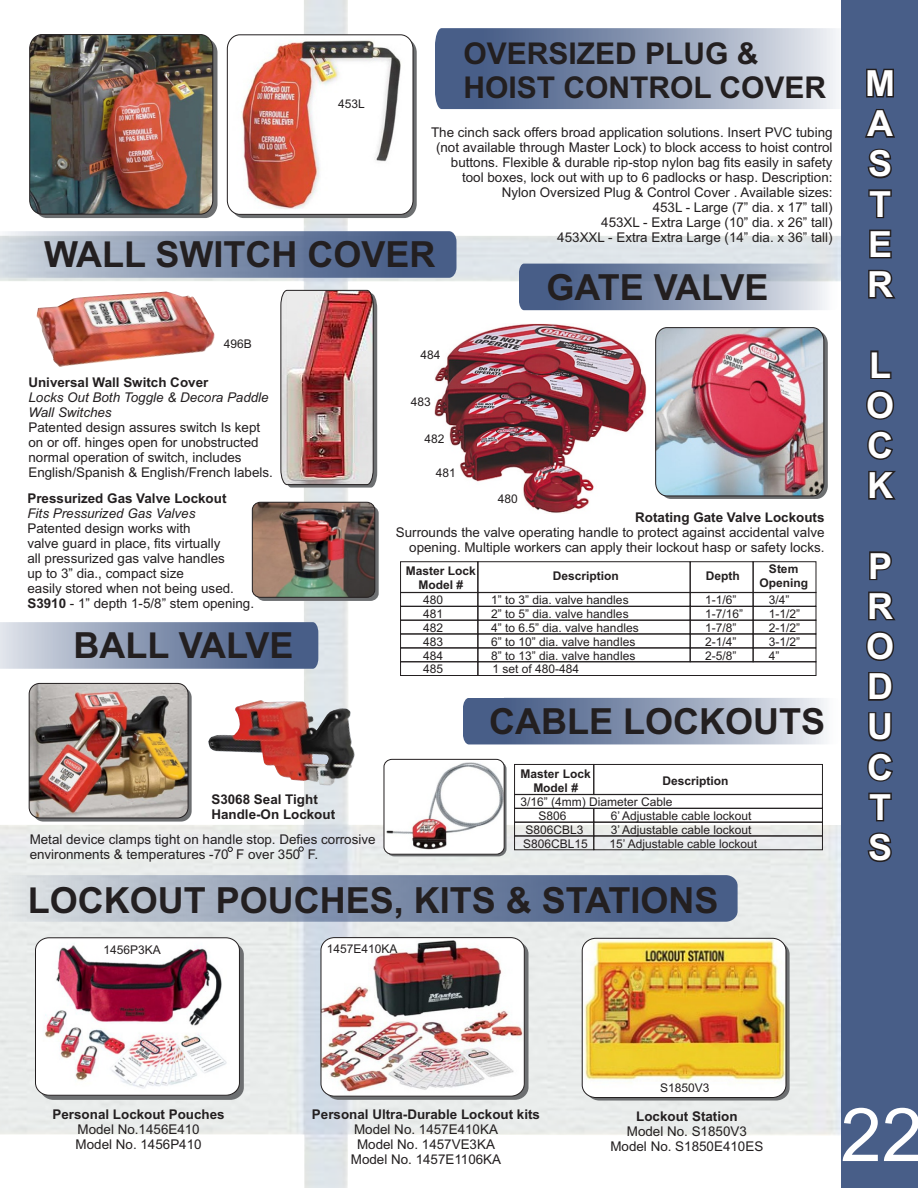
<style>
.page{position:relative;width:918px;height:1188px;background:#fff}
.page>*{position:absolute;margin:0;border:0;box-sizing:border-box;transform-origin:0 0}
.t1{font:74.1px "Arial";color:#fff}
.t2{font:700 36px "Arial";color:#231f20}
.t3{font:700 36px/40.2px "Arial";color:#fff;text-align:justify}
.t4{font:700 30px "Arial";color:#231f20}
.t5{font:13.35px/15px "Arial";color:#231f20}
.t6{font:700 13.35px/15px "Arial";color:#231f20}
.t7{font:italic 13.35px/15px "Arial";color:#231f20}
.t8{font:12px/14.1px "Arial";color:#231f20}
.t9{font:700 12px/13.4px "Arial";color:#231f20;text-align:center}
.s1{font-weight:700}
</style>
<div class="page">
<img style="left:0;top:0;width:842px;height:1188px">
<svg style="left:348px;top:281px;width:494px;height:544px"></svg>
<div style="left:842px;top:0;width:76px;height:1188px;background:#485e88"></div>
<svg style="left:435px;top:28px;width:407px;height:81px;background:#8c9ab4"></svg>
<img style="left:227px;top:34px;width:190px;height:184px">
<img style="left:29px;top:34px;width:188px;height:184px">
<svg style="left:0;top:231px;width:457px;height:47px;background:#8292ad"></svg>
<img style="left:37px;top:292px;width:177px;height:75px">
<svg style="left:519px;top:264px;width:321px;height:46px;background:#8b99b3"></svg>
<img style="left:280px;top:290px;width:97px;height:198px">
<img style="left:435px;top:323px;width:211px;height:191px">
<img style="left:655px;top:327px;width:173px;height:172px">
<div style="left:400px;top:634px;width:78px;height:14px;border:1px solid #231f20"></div>
<div style="left:400px;top:662px;width:78px;height:14px;border:1px solid #231f20"></div>
<div style="left:400px;top:562px;width:78px;height:31px;border:1px solid #231f20"></div>
<div style="left:400px;top:606px;width:78px;height:14px;border:1px solid #231f20"></div>
<div style="left:400px;top:620px;width:78px;height:14px;border:1px solid #231f20"></div>
<div style="left:400px;top:648px;width:78px;height:14px;border:1px solid #231f20"></div>
<div style="left:478px;top:634px;width:212px;height:14px;border:1px solid #231f20"></div>
<div style="left:478px;top:562px;width:212px;height:31px;border:1px solid #231f20"></div>
<div style="left:478px;top:606px;width:212px;height:14px;border:1px solid #231f20"></div>
<div style="left:478px;top:620px;width:212px;height:14px;border:1px solid #231f20"></div>
<div style="left:478px;top:648px;width:212px;height:14px;border:1px solid #231f20"></div>
<div style="left:478px;top:662px;width:338px;height:14px;border:1px solid #231f20"></div>
<div style="left:690px;top:634px;width:63px;height:14px;border:1px solid #231f20"></div>
<div style="left:690px;top:562px;width:63px;height:31px;border:1px solid #231f20"></div>
<div style="left:690px;top:606px;width:63px;height:14px;border:1px solid #231f20"></div>
<div style="left:690px;top:620px;width:63px;height:14px;border:1px solid #231f20"></div>
<div style="left:690px;top:648px;width:63px;height:14px;border:1px solid #231f20"></div>
<div style="left:753px;top:634px;width:63px;height:14px;border:1px solid #231f20"></div>
<div style="left:753px;top:562px;width:63px;height:31px;border:1px solid #231f20"></div>
<div style="left:753px;top:606px;width:63px;height:14px;border:1px solid #231f20"></div>
<div style="left:753px;top:620px;width:63px;height:14px;border:1px solid #231f20"></div>
<div style="left:753px;top:648px;width:63px;height:14px;border:1px solid #231f20"></div>
<div style="left:256px;top:506px;width:123px;height:95px;background:linear-gradient(to right,#727476,#6b6d6f);border-radius:8px"></div>
<img style="left:252px;top:502px;width:123px;height:95px;border-radius:8px">
<div style="left:252px;top:502px;width:123px;height:96px;border:1px solid #231f20;border-radius:8px"></div>
<svg style="left:0;top:622px;width:318px;height:47px;background:#8795b1"></svg>
<svg style="left:33px;top:687px;width:159px;height:135px"></svg>
<img style="left:29px;top:683px;width:159px;height:135px;border-radius:11px">
<div style="left:29px;top:683px;width:159px;height:135px;border:1px solid #231f20;border-radius:11px"></div>
<svg style="left:208px;top:700px;width:147px;height:85px"></svg>
<svg style="left:228px;top:847px;width:5px;height:5px"></svg>
<svg style="left:299px;top:847px;width:4px;height:4px"></svg>
<svg style="left:463px;top:698px;width:379px;height:46px;background:#8f9db6"></svg>
<div style="left:386px;top:762px;width:121px;height:94px;background:#6d6f71;border-radius:8px"></div>
<img style="left:384px;top:759px;width:120px;height:95px;border-radius:8px">
<div style="left:384px;top:759px;width:121px;height:96px;border:1px solid #231f20;border-radius:8px"></div>
<div style="left:514px;top:836px;width:80px;height:14px;border:1px solid #231f20"></div>
<div style="left:514px;top:764px;width:80px;height:31px;border:1px solid #231f20"></div>
<div style="left:514px;top:808px;width:80px;height:14px;border:1px solid #231f20"></div>
<div style="left:514px;top:822px;width:80px;height:14px;border:1px solid #231f20"></div>
<div style="left:594px;top:836px;width:229px;height:14px;border:1px solid #231f20"></div>
<div style="left:594px;top:764px;width:229px;height:31px;border:1px solid #231f20"></div>
<div style="left:594px;top:822px;width:229px;height:14px;border:1px solid #231f20"></div>
<div style="left:594px;top:808px;width:229px;height:14px;border:1px solid #231f20"></div>
<svg style="left:0;top:875px;width:738px;height:47px;background:#8695ae"></svg>
<div style="left:40px;top:942px;width:204px;height:158px;background:#6d6f71;border-radius:13px"></div>
<svg style="left:233px;top:938px;width:6px;height:156px"></svg>
<img style="left:36px;top:938px;width:197px;height:157px">
<div style="left:35px;top:937px;width:205px;height:159px;border:1px solid #231f20;border-radius:13px"></div>
<div style="left:325px;top:941px;width:204px;height:159px;background:#6d6f71;border-radius:13px"></div>
<img style="left:321px;top:938px;width:203px;height:158px;border-radius:13px">
<div style="left:321px;top:937px;width:204px;height:160px;border:1px solid #231f20;border-radius:13px"></div>
<svg style="left:586px;top:942px;width:204px;height:159px"></svg>
<img style="left:582px;top:938px;width:204px;height:160px;border-radius:13px">
<div style="left:582px;top:938px;width:204px;height:160px;border:1px solid #231f20;border-radius:13px"></div>
<h3 class="t4" style="left:463px;top:42px;width:297px">OVERSIZED PLUG &amp;</h3>
<h3 class="t4" style="left:463px;top:76px;width:364px">HOIST CONTROL COVER</h3>
<p class="t5" style="left:431px;top:126px;width:403px;text-align:right">The cinch sack offers broad application solutions. Insert PVC tubing (not available through Master Lock) to block access to hoist control buttons. Flexible &amp; durable rip-stop nylon bag fits easily in safety tool boxes, lock out with up to 6 padlocks or hasp. Description:<br>Nylon Oversized Plug &amp; Control Cover . Available sizes:<br>453L - Large (7” dia. x 17” tall)<br>453XL - Extra Large (10” dia. x 26” tall)<br>453XXL - Extra Extra Large (14” dia. x 36” tall)</p>
<p class="t8" style="left:338px;top:98px;width:28px">453L</p>
<h2 class="t2" style="left:44px;top:241px;width:393px">WALL SWITCH COVER</h2>
<p class="t8" style="left:224px;top:338px;width:30px">496B</p>
<p class="t6" style="left:28px;top:376px;width:181px">Universal Wall Switch Cover</p>
<p class="t7" style="left:28px;top:391px;width:242px">Locks Out Both Toggle &amp; Decora Paddle<br>Wall Switches</p>
<p class="t5" style="left:28px;top:421px;width:246px">Patented design assures switch Is kept on or off. hinges open for unobstructed normal operation of switch, includes English/Spanish &amp; English/French labels.</p>
<p class="t6" style="left:27px;top:492px;width:201px">Pressurized Gas Valve Lockout</p>
<p class="t7" style="left:27px;top:507px;width:169px">Fits Pressurized Gas Valves</p>
<p class="t5" style="left:27px;top:522px;width:228px">Patented design works with<br>valve guard in place, fits virtually<br>all pressurized gas valve handles<br>up to 3” dia., compact size<br>easily stored when not being used.<br><span class="s1">S3910</span> - 1” depth 1-5/8” stem opening.</p>
<h2 class="t2" style="left:73px;top:632px;width:222px">BALL VALVE</h2>
<p class="t8" style="left:420px;top:349px;width:22px">484</p>
<p class="t8" style="left:411px;top:396px;width:22px">483</p>
<p class="t8" style="left:424px;top:432px;width:22px">482</p>
<p class="t8" style="left:436px;top:467px;width:22px">481</p>
<h2 class="t2" style="left:547px;top:274px;width:224px">GATE VALVE</h2>
<p class="t8" style="left:498px;top:493px;width:22px">480</p>
<p class="t6" style="left:635px;top:511px;width:191px">Rotating Gate Valve Lockouts</p>
<p class="t5" style="left:396px;top:526px;width:430px;text-align:right">Surrounds the valve operating handle to protect against accidental valve opening. Multiple workers can apply their lockout hasp or safety locks.</p>
<p class="t9" style="left:406px;top:566px;width:72px">Master Lock<br>Model #</p>
<p class="t8" style="left:423px;top:594px;width:22px;text-align:justify">480<br>481<br>482<br>483<br>484<br>485</p>
<p class="t9" style="left:553px;top:570px;width:68px">Description</p>
<p class="t9" style="left:706px;top:570px;width:35px">Depth</p>
<p class="t9" style="left:759px;top:564px;width:50px">Stem<br>Opening</p>
<p class="t8" style="left:491px;top:594px;width:149px">1” to 3” dia. valve handles<br>2” to 5” dia. valve handles<br>4” to 6.5” dia. valve handles<br>6” to 10” dia. valve handles<br>8” to 13” dia. valve handles<br>1 set of 480-484</p>
<p class="t8" style="left:705px;top:594px;width:40px">1-1/6”<br>1-7/16”<br>1-7/8”<br>2-1/4”<br>2-5/8”</p>
<p class="t8" style="left:769px;top:594px;width:33px">3/4”<br>1-1/2”<br>2-1/2”<br>3-1/2”<br>4”</p>
<h2 class="t2" style="left:489px;top:708px;width:337px">CABLE LOCKOUTS</h2>
<p class="t9" style="left:521px;top:769px;width:72px">Master Lock<br>Model #</p>
<p class="t8" style="left:523px;top:810px;width:66px;text-align:center">S806<br>S806CBL3<br>S806CBL15</p>
<p class="t9" style="left:663px;top:775px;width:68px">Description</p>
<p class="t8" style="left:610px;top:796px;width:149px;text-indent:-89px">3/16” (4mm) Diameter Cable<br>6’ Adjustable cable lockout<br>3’ Adjustable cable lockout<br>15’ Adjustable cable lockout</p>
<h2 class="t2" style="left:28px;top:886px;width:692px">LOCKOUT POUCHES, KITS &amp; STATIONS</h2>
<p class="t6" style="left:211px;top:793px;width:125px">S3068 Seal Tight<br>Handle-On Lockout</p>
<p class="t5" style="left:30px;top:833px;width:347px">Metal device clamps tight on handle stop. Defies corrosive environments &amp; temperatures -70 F over 350 F.</p>
<p class="t8" style="left:104px;top:944px;width:59px">1456P3KA</p>
<p class="t8" style="left:327px;top:943px;width:72px">1457E410KA</p>
<h2 class="t3" style="left:865px;top:67px;width:31px">M A S T E R</h2>
<h2 class="t3" style="left:866px;top:348px;width:30px">L O C K</h2>
<h2 class="t3" style="left:866px;top:549px;width:30px">P R O D U C T S</h2>
<p class="t6" style="left:53px;top:1109px;width:174px">Personal Lockout Pouches</p>
<p class="t5" style="left:76px;top:1124px;width:128px">Model No.1456E410<br>Model No. 1456P410</p>
<p class="t6" style="left:312px;top:1109px;width:230px">Personal Ultra-Durable Lockout kits</p>
<p class="t5" style="left:351px;top:1124px;width:152px;text-align:center">Model No. 1457E410KA<br>Model No. 1457VE3KA<br>Model No. 1457E1106KA</p>
<p class="t8" style="left:660px;top:1081px;width:51px">S1850V3</p>
<p class="t6" style="left:636px;top:1110px;width:103px">Lockout Station</p>
<p class="t5" style="left:610px;top:1125px;width:154px;text-align:center">Model No. S1850V3<br>Model No. S1850E410ES</p>
<h1 class="t1" style="left:840px;top:1107px;width:84px">22</h1>
</div>
